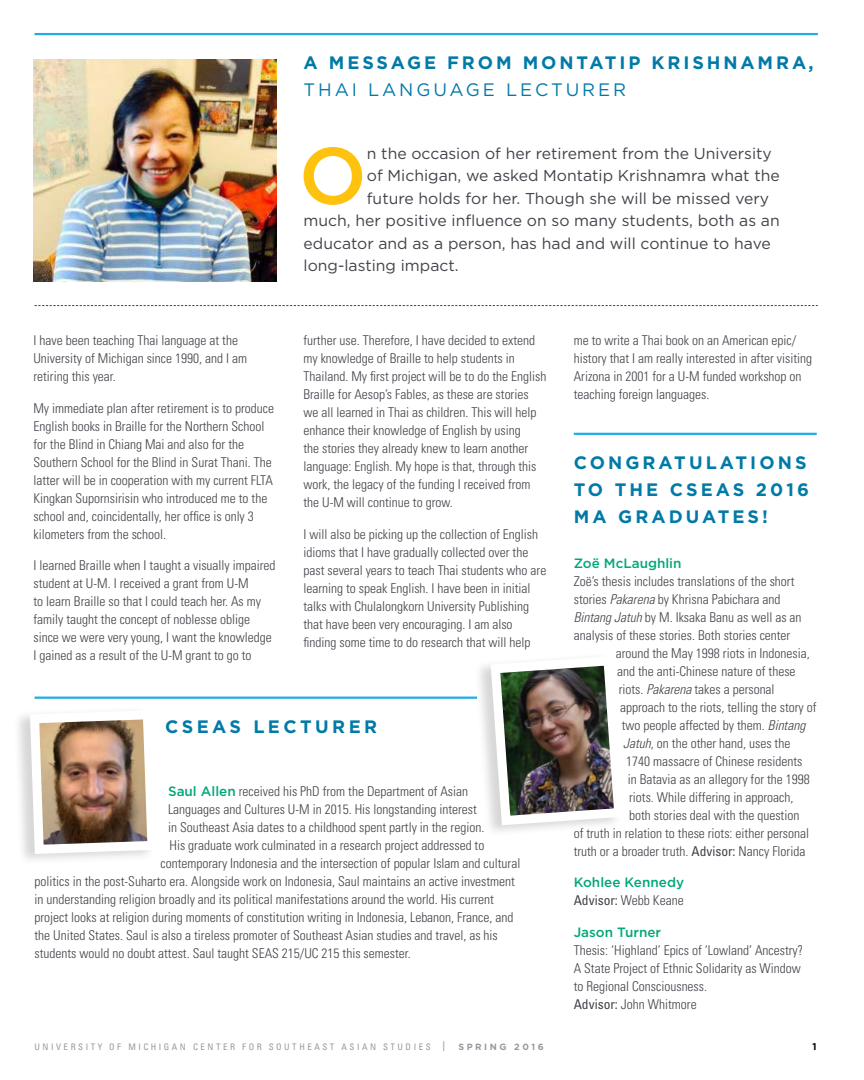
<style>
.page{position:relative;width:864px;height:1080px;background:#fff}
.page>*{position:absolute;margin:0;border:0;box-sizing:border-box;transform-origin:0 0}
.t1{font:500 80.1px "Gotham";color:#ffc20e}
.t2{font:700 18px/27px "Gotham";letter-spacing:.17em;color:#017aa7}
.t3{font:18px "Gotham";letter-spacing:.16em;color:#017aa7}
.t4{font:700 18px "Gotham";letter-spacing:.19em;color:#017aa7}
.t5{font:15.75px "Gotham";color:#43424a}
.t6{font:300 condensed 13.5px/18px "Univers";color:#43424a}
.t7{font:500 13.5px "Gotham";color:#00a878}
.t8{font:700 9.75px "Gotham";color:#000}
.t9{font:condensed 9px "Univers";letter-spacing:.28em;color:#9899a1}
.t10{font:700 9px "Gotham";letter-spacing:.28em;color:#9899a1}
.s1{font-family:"Gotham";font-weight:500;font-stretch:normal;color:#00a878}
.s2{font-style:italic}
.s3{font-weight:400}
.s4{font-size:13.5px}
</style>
<div class="page">
<hr style="left:35px;top:33px;width:783px;height:2px;background:#21ade3">
<svg style="left:35px;top:305px;width:783px;height:1px"></svg>
<hr style="left:35px;top:697px;width:442px;height:2px;background:#21ade3">
<div style="left:13px;top:706px;width:143px;height:160px;background:#000;opacity:.16"></div>
<img style="left:25px;top:706px;width:131px;height:153px">
<hr style="left:574px;top:433px;width:243px;height:2px;background:#21ade3">
<img style="left:33px;top:59px;width:244px;height:223px">
<div style="left:474px;top:652px;width:149px;height:185px;background:#000;opacity:.16"></div>
<img style="left:486px;top:652px;width:137px;height:178px">
<h2 class="t2" style="left:304px;top:49px;width:511px">A MESSAGE FROM MONTATIP KRISHNAMRA,</h2>
<h2 class="t3" style="left:304px;top:80px;width:324px">THAI LANGUAGE LECTURER</h2>
<h1 class="t1" style="left:299px;top:130px;width:70px">O</h1>
<p class="t5" style="left:367px;top:145px;width:407px">n the occasion of her retirement from the University</p>
<p class="t5" style="left:367px;top:167px;width:414px">of Michigan, we asked Montatip Krishnamra what the</p>
<p class="t5" style="left:367px;top:190px;width:404px">future holds for her. Though she will be missed very</p>
<p class="t5" style="left:304px;top:212px;width:478px">much, her positive influence on so many students, both as an</p>
<p class="t5" style="left:304px;top:235px;width:469px">educator and as a person, has had and will continue to have</p>
<p class="t5" style="left:304px;top:257px;width:157px">long-lasting impact.</p>
<p class="t6" style="left:33px;top:331px;width:215px">I have been teaching Thai language at the<br>University of Michigan since 1990, and I am retiring this year.</p>
<p class="t6" style="left:33px;top:399px;width:242px">My immediate plan after retirement is to produce English books in Braille for the Northern School for the Blind in Chiang Mai and also for the Southern School for the Blind in Surat Thani. The latter will be in cooperation with my current FLTA Kingkan Supornsirisin who introduced me to the school and, coincidentally, her office is only 3 kilometers from the school.</p>
<p class="t6" style="left:33px;top:556px;width:244px">I learned Braille when I taught a visually impaired student at U-M. I received a grant from U-M<br>to learn Braille so that I could teach her. As my family taught the concept of noblesse oblige since we were very young, I want the knowledge I gained as a result of the U-M grant to go to</p>
<p class="t6" style="left:303px;top:331px;width:244px">further use. Therefore, I have decided to extend my knowledge of Braille to help students in Thailand. My first project will be to do the English Braille for Aesop’s Fables, as these are stories we all learned in Thai as children. This will help enhance their knowledge of English by using<br>the stories they already knew to learn another language: English. My hope is that, through this work, the legacy of the funding I received from the U-M will continue to grow.</p>
<p class="t6" style="left:303px;top:525px;width:244px">I will also be picking up the collection of English idioms that I have gradually collected over the past several years to teach Thai students who are learning to speak English. I have been in initial talks with Chulalongkorn University Publishing that have been very encouraging. I am also finding some time to do research that will help</p>
<h2 class="t4" style="left:165px;top:716px;width:214px">CSEAS LECTURER</h2>
<p class="t6" style="left:168px;top:782px;width:302px"><span class="s1">Saul Allen</span> received his PhD from the Department of Asian</p>
<p class="t6" style="left:168px;top:800px;width:310px">Languages and Cultures U-M in 2015. His longstanding interest</p>
<p class="t6" style="left:168px;top:818px;width:318px">in Southeast Asia dates to a childhood spent partly in the region.</p>
<p class="t6" style="left:170px;top:836px;width:316px">His graduate work culminated in a research project addressed to</p>
<p class="t6" style="left:161px;top:854px;width:361px">contemporary Indonesia and the intersection of popular Islam and cultural</p>
<p class="t6" style="left:35px;top:872px;width:482px">politics in the post-Suharto era. Alongside work on Indonesia, Saul maintains an active investment</p>
<p class="t6" style="left:35px;top:890px;width:461px">in understanding religion broadly and its political manifestations around the world. His current</p>
<p class="t6" style="left:35px;top:908px;width:480px">project looks at religion during moments of constitution writing in Indonesia, Lebanon, France, and</p>
<p class="t6" style="left:35px;top:926px;width:465px">the United States. Saul is also a tireless promoter of Southeast Asian studies and travel, as his</p>
<p class="t6" style="left:35px;top:944px;width:378px">students would no doubt attest. Saul taught SEAS 215/UC 215 this semester.</p>
<p class="t6" style="left:574px;top:331px;width:240px">me to write a Thai book on an American epic/ history that I am really interested in after visiting Arizona in 2001 for a U-M funded workshop on teaching foreign languages.</p>
<h2 class="t2" style="left:574px;top:448px;width:237px">CONGRATULATIONS<br>TO THE CSEAS 2016<br>MA GRADUATES!</h2>
<p class="t7" style="left:574px;top:555px;width:109px">Zoë McLaughlin</p>
<p class="t6" style="left:574px;top:572px;width:222px">Zoë’s thesis includes translations of the short</p>
<p class="t6" style="left:574px;top:590px;width:208px">stories <span class="s2">Pakarena</span> by Khrisna Pabichara and</p>
<p class="t6" style="left:574px;top:608px;width:229px"><span class="s2">Bintang Jatuh</span> by M. Iksaka Banu as well as an</p>
<p class="t6" style="left:574px;top:626px;width:218px">analysis of these stories. Both stories center</p>
<p class="t6" style="left:616px;top:644px;width:196px">around the May 1998 riots in Indonesia,</p>
<p class="t6" style="left:617px;top:662px;width:180px">and the anti-Chinese nature of these</p>
<p class="t6" style="left:619px;top:680px;width:157px">riots. <span class="s2">Pakarena</span> takes a personal</p>
<p class="t6" style="left:620px;top:698px;width:198px">approach to the riots, telling the story of</p>
<p class="t6" style="left:622px;top:716px;width:185px">two people affected by them. <span class="s2">Bintang</span></p>
<p class="t6" style="left:623px;top:734px;width:169px"><span class="s2">Jatuh</span>, on the other hand, uses the</p>
<p class="t6" style="left:626px;top:752px;width:178px">1740 massacre of Chinese residents</p>
<p class="t6" style="left:628px;top:770px;width:184px">in Batavia as an allegory for the 1998</p>
<p class="t6" style="left:629px;top:788px;width:166px">riots. While differing in approach,</p>
<p class="t6" style="left:629px;top:806px;width:172px">both stories deal with the question</p>
<p class="t6" style="left:574px;top:824px;width:237px">of truth in relation to these riots: either personal</p>
<p class="t6" style="left:574px;top:842px;width:233px">truth or a broader truth. <span class="s3">Advisor:</span> Nancy Florida</p>
<p class="t7" style="left:574px;top:875px;width:112px">Kohlee Kennedy</p>
<p class="t6" style="left:574px;top:891px;width:111px"><span class="s3">Advisor:</span> Webb Keane</p>
<p class="t7" style="left:574px;top:924px;width:89px">Jason Turner</p>
<p class="t6" style="left:574px;top:941px;width:231px">Thesis: ‘Highland’ Epics of ‘Lowland’ Ancestry?<br>A State Project of Ethnic Solidarity as Window to Regional Consciousness.<br><span class="s3">Advisor:</span> John Whitmore</p>
<p class="t9" style="left:35px;top:1041px;width:413px">UNIVERSITY OF MICHIGAN CENTER FOR SOUTHEAST ASIAN STUDIES <span class="s4">|</span></p>
<p class="t10" style="left:458px;top:1041px;width:87px">SPRING 2016</p>
<p class="t8" style="left:813px;top:1041px;width:6px">1</p>
</div>
